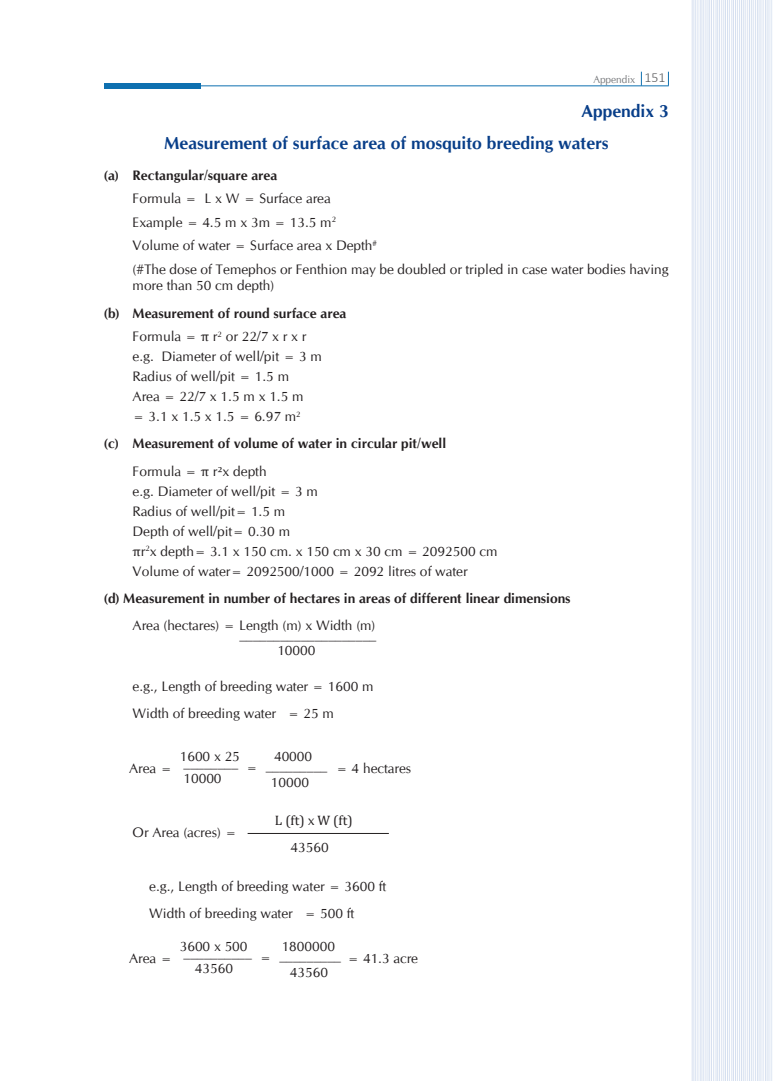
<style>
.page{position:relative;width:773px;height:1081px;background:#fff}
.page>*{position:absolute;margin:0;border:0;box-sizing:border-box;transform-origin:0 0}
.t1{font:700 17.5px/31.6px "CG Omega";color:#083e89}
.t2{font:13.75px/20px "CG Omega";color:#231f20}
.t3{font:700 13.75px/23.6px "CG Omega";color:#231f20}
.t4{font:13.75px "Cambria";color:#231f20}
.t5{font:10.62px "CG Omega";color:#76787b;scale:.95 1}
.s1{font-family:"Calibri";font-weight:300;font-size:13.75px;color:#57585a}
.s2{font-weight:400}
.s3{font-family:"Cambria";font-weight:400}
.s4{font-family:"Cambria"}
.s5{font-family:"CG Omega"}
</style>
<div class="page">
<div style="left:104px;top:83px;width:96px;height:5px;background:#0e70b0"></div>
<hr style="left:200px;top:86px;width:468px;height:1px;background:#0e70b0">
<svg style="left:641px;top:72px;width:1px;height:14px"></svg>
<svg style="left:668px;top:72px;width:1px;height:14px"></svg>
<svg style="left:692px;top:0;width:80px;height:1081px;background:#e1e8f3"></svg>
<hr style="left:693px;top:0;width:1px;height:1081px;background:#fff">
<hr style="left:696px;top:0;width:1px;height:1081px;background:#fff">
<hr style="left:697px;top:0;width:1px;height:1081px;background:#fff">
<hr style="left:701px;top:0;width:1px;height:1081px;background:#fff">
<hr style="left:699px;top:0;width:1px;height:1081px;background:#fff">
<hr style="left:704px;top:0;width:1px;height:1081px;background:#fff">
<hr style="left:705px;top:0;width:1px;height:1081px;background:#fff">
<hr style="left:710px;top:0;width:1px;height:1081px;background:#fff">
<hr style="left:707px;top:0;width:1px;height:1081px;background:#fff">
<hr style="left:712px;top:0;width:1px;height:1081px;background:#fff">
<hr style="left:714px;top:0;width:1px;height:1081px;background:#fff">
<hr style="left:718px;top:0;width:1px;height:1081px;background:#fff">
<hr style="left:715px;top:0;width:1px;height:1081px;background:#fff">
<hr style="left:720px;top:0;width:1px;height:1081px;background:#fff">
<hr style="left:722px;top:0;width:1px;height:1081px;background:#fff">
<hr style="left:726px;top:0;width:1px;height:1081px;background:#fff">
<hr style="left:723px;top:0;width:1px;height:1081px;background:#fff">
<hr style="left:728px;top:0;width:1px;height:1081px;background:#fff">
<hr style="left:730px;top:0;width:1px;height:1081px;background:#fff">
<hr style="left:734px;top:0;width:1px;height:1081px;background:#fff">
<hr style="left:731px;top:0;width:1px;height:1081px;background:#fff">
<hr style="left:736px;top:0;width:1px;height:1081px;background:#fff">
<hr style="left:738px;top:0;width:1px;height:1081px;background:#fff">
<hr style="left:742px;top:0;width:1px;height:1081px;background:#fff">
<hr style="left:740px;top:0;width:1px;height:1081px;background:#fff">
<hr style="left:744px;top:0;width:1px;height:1081px;background:#fff">
<hr style="left:746px;top:0;width:1px;height:1081px;background:#fff">
<hr style="left:750px;top:0;width:1px;height:1081px;background:#fff">
<hr style="left:748px;top:0;width:1px;height:1081px;background:#fff">
<hr style="left:752px;top:0;width:1px;height:1081px;background:#fff">
<hr style="left:754px;top:0;width:1px;height:1081px;background:#fff">
<hr style="left:758px;top:0;width:1px;height:1081px;background:#fff">
<hr style="left:756px;top:0;width:1px;height:1081px;background:#fff">
<hr style="left:760px;top:0;width:1px;height:1081px;background:#fff">
<hr style="left:762px;top:0;width:1px;height:1081px;background:#fff">
<hr style="left:766px;top:0;width:1px;height:1081px;background:#fff">
<hr style="left:764px;top:0;width:1px;height:1081px;background:#fff">
<hr style="left:768px;top:0;width:1px;height:1081px;background:#fff">
<hr style="left:770px;top:0;width:1px;height:1081px;background:#fff">
<hr style="left:247px;top:833px;width:142px;height:1px;background:#231f20">
<p class="t5" style="left:593px;top:73px;width:77px">Appendix <span class="s1">151</span></p>
<p class="t1" style="left:164px;top:95px;width:506px;text-indent:417px">Appendix 3<br>Measurement of surface area of mosquito breeding waters</p>
<p class="t3" style="left:104px;top:163px;width:174px">(a) Rectangular/square area</p>
<p class="t2" style="left:133px;top:187px;width:537px;line-height:23.6px">Formula = L x W = Surface area<br>Example = 4.5 m x 3m = 13.5 m<sup>2<br></sup>Volume of water = Surface area x Depth<sup>#<br></sup>(#The dose of Temephos or Fenthion may be doubled or tripled in case water bodies having</p>
<p class="t2" style="left:133px;top:276px;width:143px">more than 50 cm depth)</p>
<p class="t3" style="left:133px;top:301px;width:215px;text-indent:-28px">(b) Measurement of round surface area<br><span class="s2">Formula =</span> <span class="s3">π</span> <span class="s2">r</span><sup>2</sup> <span class="s2">or 22/7 x r x r</span></p>
<p class="t2" style="left:133px;top:347px;width:191px">e.g. Diameter of well/pit = 3 m<br>Radius of well/pit = 1.5 m<br>Area = 22/7 x 1.5 m x 1.5 m<br>= 3.1 x 1.5 x 1.5 = 6.97 m<sup>2</sup></p>
<p class="t3" style="left:133px;top:430px;width:315px;line-height:27.1px;text-indent:-28px">(c) Measurement of volume of water in circular pit/well<br><span class="s2">Formula =</span> <span class="s3">π</span> <span class="s2">r²x depth</span></p>
<p class="t2" style="left:133px;top:481px;width:366px">e.g. Diameter of well/pit = 3 m<br>Radius of well/pit= 1.5 m<br>Depth of well/pit= 0.30 m<br><span class="s4">π</span>r<sup>2</sup>x depth= 3.1 x 150 cm. x 150 cm x 30 cm = 2092500 cm Volume of water= 2092500/1000 = 2092 litres of water</p>
<p class="t3" style="left:104px;top:586px;width:468px">(d) Measurement in number of hectares in areas of different linear dimensions</p>
<p class="t2" style="left:133px;top:615px;width:244px">Area (hectares) = Length (m) x Width (m)</p>
<p class="t2" style="left:277px;top:625px;width:100px;line-height:17.1px;text-indent:-38px">____________________<br>10000</p>
<p class="t2" style="left:133px;top:673px;width:242px;line-height:27.1px">e.g., Length of breeding water = 1600 m<br>Width of breeding water = 25 m</p>
<p class="t2" style="left:129px;top:758px;width:45px">Area =</p>
<p class="t2" style="left:180px;top:747px;width:62px">1600 x 25</p>
<p class="t2" style="left:274px;top:747px;width:40px">40000</p>
<p class="t2" style="left:183px;top:751px;width:56px">________</p>
<p class="t2" style="left:246px;top:754px;width:83px">= _________</p>
<p class="t2" style="left:183px;top:768px;width:40px">10000</p>
<p class="t2" style="left:271px;top:772px;width:40px">10000</p>
<p class="t2" style="left:335px;top:758px;width:77px">= 4 hectares</p>
<p class="t4" style="left:275px;top:812px;width:79px">L (ft) <span class="s5">x</span> W (ft)</p>
<p class="t2" style="left:290px;top:838px;width:40px">43560</p>
<p class="t2" style="left:149px;top:873px;width:238px;line-height:27.1px">e.g., Length of breeding water = 3600 ft<br>Width of breeding water = 500 ft</p>
<p class="t2" style="left:129px;top:948px;width:45px">Area =</p>
<p class="t2" style="left:133px;top:822px;width:106px">Or Area (acres) =</p>
<p class="t2" style="left:180px;top:937px;width:69px">3600 x 500</p>
<p class="t2" style="left:282px;top:937px;width:55px">1800000</p>
<p class="t2" style="left:183px;top:941px;width:70px">__________</p>
<p class="t2" style="left:259px;top:944px;width:83px">= _________</p>
<p class="t2" style="left:195px;top:958px;width:40px">43560</p>
<p class="t2" style="left:290px;top:962px;width:40px">43560</p>
<p class="t2" style="left:347px;top:948px;width:72px">= 41.3 acre</p>
</div>
